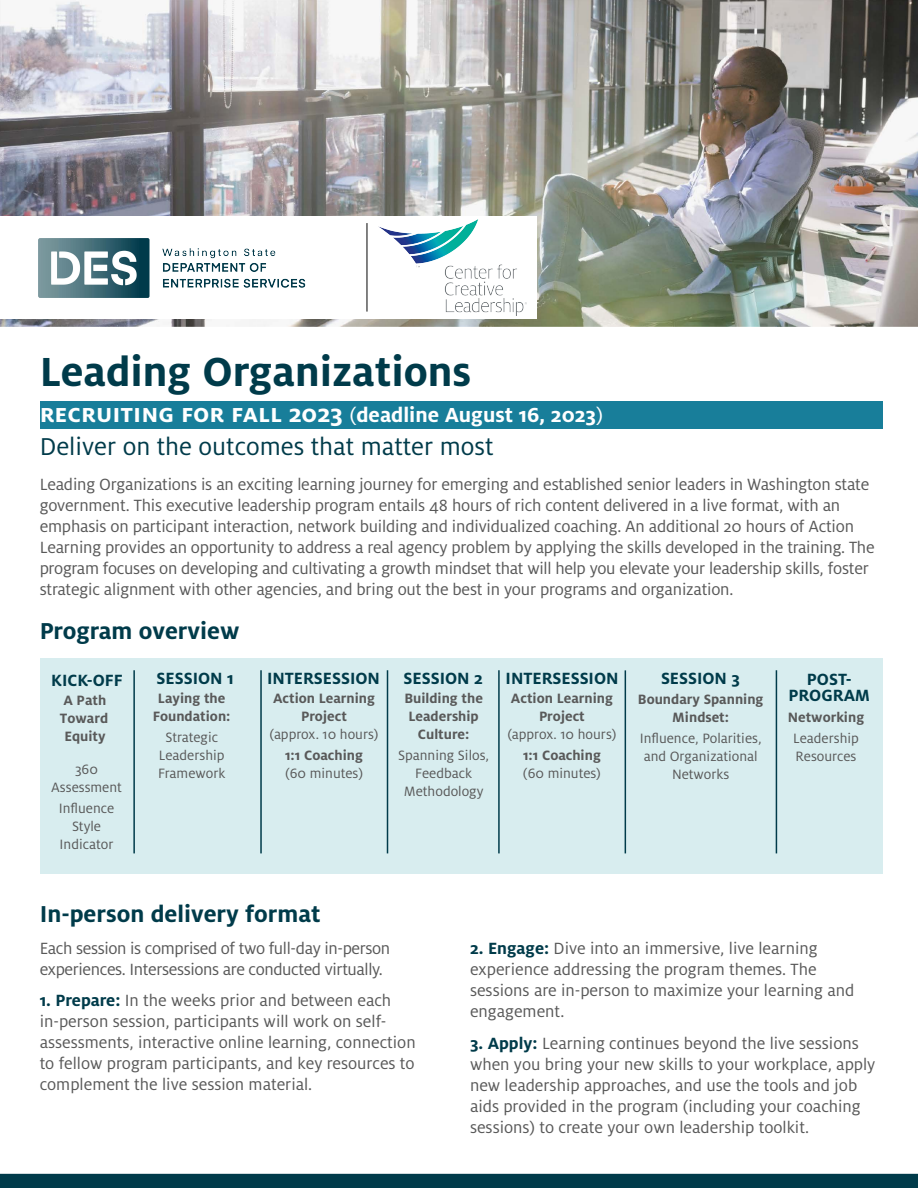
<style>
.page{position:relative;width:918px;height:1188px;background:#fff}
.page>*{position:absolute;margin:0;border:0;box-sizing:border-box;transform-origin:0 0}
.t1{font:700 45px "Milo Pro";color:#003b4a}
.t2{font:700 27px "Milo Pro";color:#fff}
.t3{font:27px "Milo Pro";color:#003b4a}
.t4{font:700 25.5px "Milo Pro";color:#003b4a}
.t5{font:18px/21px "Milo Pro";letter-spacing:-.01em;color:#595959}
.t6{font:700 18px/16.5px "Milo Pro";color:#003b4a;text-align:center}
.t7{font:15px/18px "Milo Pro";color:#595959;text-align:center}
.t8{font:700 15px/18px "Milo Pro";color:#595959;text-align:center}
.s1{font-weight:400;font-size:22.5px}
.s2{font-size:22.5px}
.s3{font-weight:700;color:#003b4a}
</style>
<div class="page">
<img style="left:0;top:0;width:918px;height:326px">
<div style="left:40px;top:658px;width:842px;height:216px;background:#d8edef"></div>
<hr style="left:776px;top:670px;width:1px;height:183px;background:#003b4a">
<hr style="left:625px;top:670px;width:1px;height:183px;background:#003b4a">
<hr style="left:498px;top:670px;width:2px;height:183px;background:#003b4a">
<hr style="left:387px;top:670px;width:1px;height:183px;background:#003b4a">
<hr style="left:260px;top:670px;width:2px;height:183px;background:#003b4a">
<hr style="left:133px;top:670px;width:2px;height:183px;background:#003b4a">
<div style="left:0;top:1174px;width:918px;height:14px;border:2px solid #003b4a"></div>
<div style="left:0;top:1175px;width:918px;height:13px;background:#003b4a"></div>
<div style="left:0;top:217px;width:537px;height:102px;background:#fff"></div>
<div style="left:40px;top:401px;width:842px;height:27px;background:#187e9a"></div>
<hr style="left:366px;top:223px;width:2px;height:89px;background:#595959">
<img style="left:39px;top:239px;width:267px;height:58px">
<img style="left:378px;top:220px;width:149px;height:96px">
<h1 class="t1" style="left:40px;top:347px;width:433px">Leading Organizations</h1>
<p class="t2" style="left:40px;top:398px;width:565px">recruiting for fall 2023 <span class="s1">(</span><span class="s2">deadline August 16, 2023</span><span class="s1">)</span></p>
<h2 class="t3" style="left:40px;top:432px;width:455px">Deliver on the outcomes that matter most</h2>
<p class="t5" style="left:40px;top:474px;width:836px">Leading Organizations is an exciting learning journey for emerging and established senior leaders in Washington state government. This executive leadership program entails 48 hours of rich content delivered in a live format, with an emphasis on participant interaction, network building and individualized coaching. An additional 20 hours of Action Learning provides an opportunity to address a real agency problem by applying the skills developed in the training. The program focuses on developing and cultivating a growth mindset that will help you elevate your leadership skills, foster</p>
<p class="t5" style="left:40px;top:579px;width:695px">strategic alignment with other agencies, and bring out the best in your programs and organization.</p>
<h2 class="t4" style="left:40px;top:616px;width:201px">Program overview</h2>
<p class="t6" style="left:51px;top:672px;width:73px">KICK-OFF</p>
<p class="t8" style="left:60px;top:691px;width:50px;text-align:left">A Path<br>Toward</p>
<p class="t6" style="left:157px;top:670px;width:79px">SESSION 1</p>
<p class="t8" style="left:153px;top:690px;width:79px">Laying the<br>Foundation:</p>
<p class="t7" style="left:158px;top:729px;width:69px">Strategic<br>Leadership<br>Framework</p>
<h4 class="t6" style="left:267px;top:670px;width:114px">INTERSESSION</h4>
<p class="t8" style="left:273px;top:690px;width:103px">Action Learning</p>
<p class="t8" style="left:301px;top:708px;width:47px">Project</p>
<p class="t7" style="left:270px;top:726px;width:111px">(approx. 10 hours)</p>
<p class="t8" style="left:285px;top:747px;width:79px">1:1 Coaching</p>
<p class="t7" style="left:285px;top:765px;width:79px">(60 minutes)</p>
<h4 class="t6" style="left:404px;top:670px;width:81px">SESSION 2</h4>
<p class="t8" style="left:404px;top:690px;width:80px">Building the<br>Leadership<br>Culture:</p>
<p class="t7" style="left:398px;top:747px;width:93px">Spanning Silos,<br>Feedback<br>Methodology</p>
<h4 class="t6" style="left:506px;top:670px;width:114px">INTERSESSION</h4>
<p class="t8" style="left:511px;top:690px;width:103px">Action Learning</p>
<p class="t8" style="left:539px;top:708px;width:47px">Project</p>
<p class="t7" style="left:507px;top:726px;width:111px">(approx. 10 hours)</p>
<p class="t8" style="left:523px;top:747px;width:79px">1:1 Coaching</p>
<p class="t7" style="left:523px;top:765px;width:79px">(60 minutes)</p>
<p class="t6" style="left:661px;top:670px;width:80px">SESSION 3</p>
<p class="t8" style="left:638px;top:690px;width:127px">Boundary Spanning<br>Mindset:</p>
<p class="t7" style="left:640px;top:729px;width:123px">Infuence, Polarities, and Organizational<br>Networks</p>
<h4 class="t6" style="left:789px;top:671px;width:83px">POST-<br>PROGRAM</h4>
<p class="t8" style="left:788px;top:708px;width:78px">Networking</p>
<p class="t7" style="left:793px;top:729px;width:67px">Leadership</p>
<p class="t7" style="left:796px;top:747px;width:62px">Resources</p>
<p class="t8" style="left:64px;top:727px;width:43px">Equity</p>
<p class="t7" style="left:51px;top:760px;width:72px">360<br>Assessment</p>
<p class="t7" style="left:59px;top:799px;width:57px">Infuence<br>Style<br>Indicator</p>
<h2 class="t4" style="left:40px;top:899px;width:282px">In-person delivery format</h2>
<p class="t5" style="left:40px;top:938px;width:352px">Each session is comprised of two full-day in-person</p>
<p class="t5" style="left:470px;top:938px;width:349px"><span class="s3">2. Engage:</span> Dive into an immersive, live learning</p>
<p class="t5" style="left:40px;top:959px;width:345px">experiences. Intersessions are conducted virtually.</p>
<p class="t5" style="left:470px;top:959px;width:386px">experience addressing the program themes. The sessions are in-person to maximize your learning and</p>
<p class="t5" style="left:40px;top:990px;width:353px"><span class="s3">1. Prepare:</span> In the weeks prior and between each</p>
<p class="t5" style="left:470px;top:1001px;width:96px">engagement.</p>
<p class="t5" style="left:40px;top:1011px;width:378px">in-person session, participants will work on self&shy;assessments, interactive online learning, connection</p>
<p class="t5" style="left:470px;top:1032px;width:390px"><span class="s3">3. Apply:</span> Learning continues beyond the live sessions</p>
<p class="t5" style="left:40px;top:1053px;width:377px">to fellow program participants, and key resources to</p>
<p class="t5" style="left:470px;top:1053px;width:407px">when you bring your new skills to your workplace, apply</p>
<p class="t5" style="left:40px;top:1074px;width:274px">complement the live session material.</p>
<p class="t5" style="left:470px;top:1074px;width:389px">new leadership approaches, and use the tools and job</p>
<p class="t5" style="left:470px;top:1095px;width:392px">aids provided in the program (including your coaching sessions) to create your own leadership toolkit.</p>
</div>
